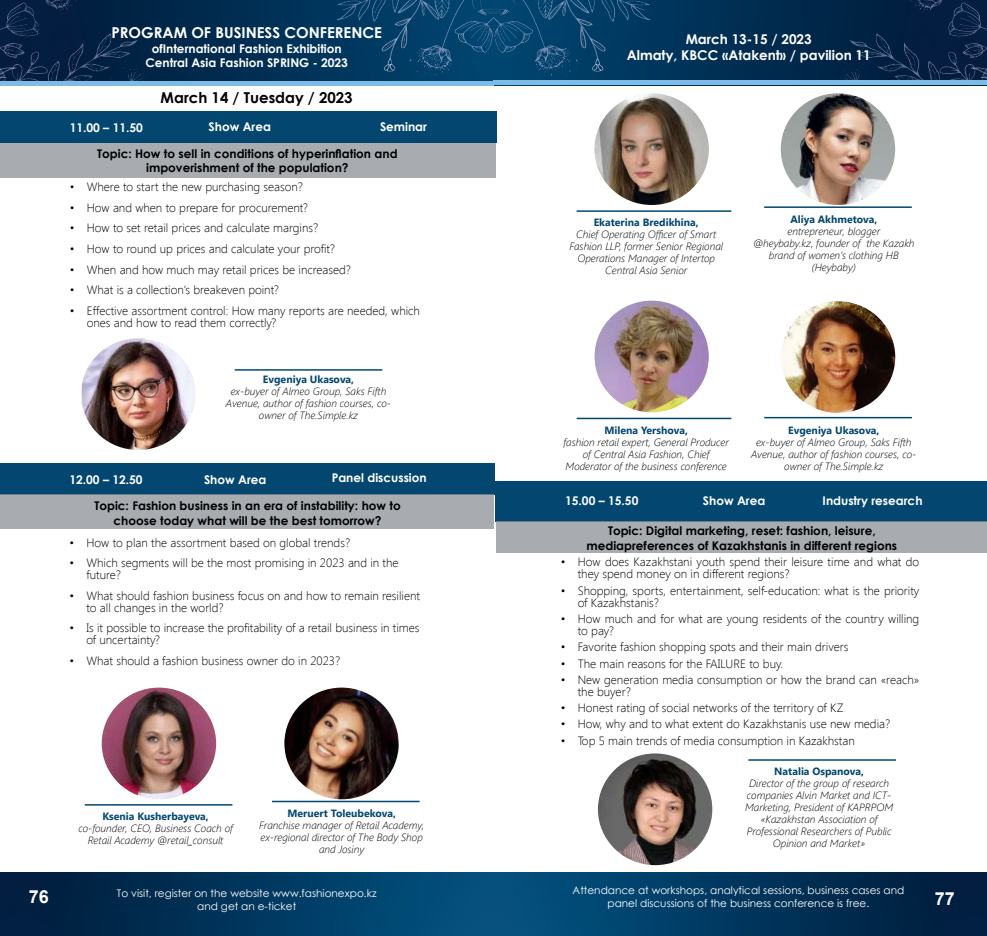
<style>
.page{position:relative;width:987px;height:936px;background:#fff}
.page>*{position:absolute;margin:0;border:0;box-sizing:border-box;transform-origin:0 0}
.t1{font:700 18px "Arial";color:#fff}
.t2{font:700 15px "Century Gothic";color:#fff}
.t3{font:700 15px "Century Gothic";color:#000}
.t4{font:700 13.5px/16.2px "Century Gothic";color:#fff;text-align:center}
.t5{font:300 12px/12px "Segoe UI";color:#000}
.t6{font:700 12px/14.4px "Century Gothic";color:#000;text-align:center}
.t7{font:700 12px/14.4px "Century Gothic";color:#fff;text-align:center}
.t8{font:italic 300 10.5px/12px "Segoe UI";color:#000;text-align:center}
.t9{font:10.5px/12.6px "Century Gothic";color:#fff;text-align:center}
.t10{font:700 10.5px "Segoe UI";color:#034771}
</style>
<div class="page">
<img style="left:494px;top:872px;width:492px;height:63px">
<img style="left:25px;top:0;width:937px;height:81px">
<img style="left:479px;top:9px;width:21px;height:44px">
<img style="left:425px;top:0;width:54px;height:61px">
<svg style="left:409px;top:50px;width:42px;height:26px"></svg>
<img style="left:336px;top:0;width:53px;height:22px">
<img style="left:478px;top:74px;width:30px;height:7px">
<img style="left:425px;top:0;width:14px;height:20px">
<img style="left:381px;top:37px;width:8px;height:14px">
<svg style="left:384px;top:57px;width:11px;height:15px"></svg>
<img style="left:389px;top:0;width:36px;height:60px">
<svg style="left:383px;top:39px;width:12px;height:11px"></svg>
<img style="left:402px;top:26px;width:4px;height:21px">
<img style="left:395px;top:19px;width:15px;height:6px">
<img style="left:398px;top:0;width:24px;height:13px">
<img style="left:423px;top:2px;width:15px;height:17px">
<svg style="left:421px;top:3px;width:3px;height:13px"></svg>
<img style="left:17px;top:52px;width:31px;height:29px">
<img style="left:0;top:10px;width:39px;height:27px">
<img style="left:0;top:30px;width:25px;height:32px">
<svg style="left:122px;top:65px;width:25px;height:21px"></svg>
<img style="left:0;top:0;width:56px;height:10px">
<svg style="left:56px;top:0;width:21px;height:10px"></svg>
<img style="left:0;top:61px;width:17px;height:20px">
<img style="left:58px;top:33px;width:80px;height:48px">
<img style="left:500px;top:0;width:62px;height:62px">
<svg style="left:536px;top:51px;width:42px;height:25px"></svg>
<img style="left:598px;top:0;width:53px;height:22px">
<img style="left:548px;top:0;width:14px;height:20px">
<img style="left:598px;top:37px;width:8px;height:15px">
<svg style="left:592px;top:58px;width:11px;height:14px"></svg>
<img style="left:562px;top:0;width:36px;height:60px">
<svg style="left:591px;top:40px;width:13px;height:10px"></svg>
<img style="left:581px;top:26px;width:4px;height:21px">
<img style="left:577px;top:19px;width:15px;height:6px">
<img style="left:565px;top:0;width:24px;height:13px">
<img style="left:549px;top:2px;width:15px;height:17px">
<svg style="left:563px;top:3px;width:3px;height:13px"></svg>
<img style="left:939px;top:52px;width:31px;height:29px">
<img style="left:948px;top:10px;width:38px;height:27px">
<img style="left:962px;top:30px;width:24px;height:35px">
<svg style="left:840px;top:65px;width:25px;height:21px"></svg>
<img style="left:931px;top:0;width:55px;height:10px">
<svg style="left:910px;top:0;width:21px;height:10px"></svg>
<img style="left:970px;top:61px;width:16px;height:20px">
<img style="left:849px;top:33px;width:79px;height:48px">
<img style="left:0;top:872px;width:494px;height:63px">
<hr style="left:493px;top:81px;width:493px;height:4px;background:#7ebbe7">
<hr style="left:0;top:81px;width:493px;height:4px;background:#7ebbe7">
<img style="left:598px;top:753px;width:114px;height:112px">
<hr style="left:748px;top:759px;width:148px;height:1px;background:#034771">
<div style="left:496px;top:480px;width:490px;height:41px;background:#034771"></div>
<div style="left:496px;top:521px;width:490px;height:32px;background:#a8acb1"></div>
<img style="left:780px;top:93px;width:115px;height:112px">
<hr style="left:764px;top:206px;width:147px;height:2px;background:#034771">
<hr style="left:576px;top:417px;width:155px;height:2px;background:#034771">
<img style="left:594px;top:300px;width:115px;height:112px">
<hr style="left:576px;top:210px;width:155px;height:2px;background:#034771">
<img style="left:594px;top:93px;width:115px;height:112px">
<img style="left:781px;top:301px;width:114px;height:112px">
<hr style="left:764px;top:417px;width:147px;height:1px;background:#034771">
<div style="left:0;top:463px;width:494px;height:31px;background:#034771"></div>
<div style="left:0;top:494px;width:494px;height:35px;background:#a8acb1"></div>
<img style="left:102px;top:687px;width:114px;height:112px">
<hr style="left:85px;top:804px;width:147px;height:1px;background:#034771">
<div style="left:0;top:112px;width:496px;height:31px;background:#034771"></div>
<div style="left:0;top:143px;width:496px;height:34px;background:#a8acb1"></div>
<hr style="left:235px;top:369px;width:147px;height:1px;background:#034771">
<img style="left:82px;top:338px;width:113px;height:112px">
<img style="left:284px;top:687px;width:115px;height:112px">
<hr style="left:272px;top:800px;width:147px;height:2px;background:#034771">
<p class="t2" style="left:111px;top:21px;width:272px">PROGRAM OF BUSINESS CONFERENCE</p>
<p class="t7" style="left:145px;top:41px;width:204px">ofInternational Fashion Exhibition<br>Central Asia Fashion SPRING - 2023</p>
<p class="t3" style="left:161px;top:86px;width:194px">March 14 / Tuesday / 2023</p>
<p class="t7" style="left:70px;top:120px;width:75px">11.00 – 11.50</p>
<p class="t7" style="left:380px;top:119px;width:49px">Seminar</p>
<p class="t6" style="left:97px;top:146px;width:302px">Topic: How to sell in conditions of hyperinflation and impoverishment of the population?</p>
<p class="t5" style="left:70px;top:181px;width:235px">• Where to start the new purchasing season?</p>
<p class="t5" style="left:70px;top:201px;width:240px">• How and when to prepare for procurement?</p>
<p class="t5" style="left:70px;top:222px;width:250px">• How to set retail prices and calculate margins?</p>
<p class="t5" style="left:70px;top:242px;width:266px">• How to round up prices and calculate your profit?</p>
<p class="t5" style="left:70px;top:263px;width:283px">• When and how much may retail prices be increased?</p>
<p class="t5" style="left:70px;top:283px;width:211px">• What is a collection’s breakeven point?</p>
<p class="t5" style="left:87px;top:304px;width:335px;text-indent:-17px">• Effective assortment control: How many reports are needed, which ones and how to read them correctly?</p>
<p class="t7" style="left:209px;top:119px;width:64px">Show Area</p>
<p class="t10" style="left:263px;top:372px;width:93px">Evgeniya Ukasova,</p>
<p class="t8" style="left:226px;top:385px;width:167px">ex-buyer of Almeo Group, Saks Fifth<br>Avenue, author of fashion courses, co&shy;owner of The.Simple.kz</p>
<p class="t7" style="left:69px;top:471px;width:75px">12.00 – 12.50</p>
<p class="t7" style="left:331px;top:470px;width:97px">Panel discussion</p>
<p class="t6" style="left:94px;top:498px;width:308px">Topic: Fashion business in an era of instability: how to choose today what will be the best tomorrow?</p>
<p class="t5" style="left:69px;top:536px;width:282px">• How to plan the assortment based on global trends?</p>
<p class="t5" style="left:86px;top:556px;width:314px;text-indent:-17px">• Which segments will be the most promising in 2023 and in the future?</p>
<p class="t5" style="left:86px;top:589px;width:335px;text-indent:-17px">• What should fashion business focus on and how to remain resilient to all changes in the world?</p>
<p class="t5" style="left:86px;top:621px;width:334px;text-indent:-17px">• Is it possible to increase the profitability of a retail business in times of uncertainty?</p>
<p class="t5" style="left:69px;top:654px;width:272px">• What should a fashion business owner do in 2023?</p>
<p class="t7" style="left:204px;top:471px;width:64px">Show Area</p>
<p class="t4" style="left:626px;top:31px;width:245px">March 13-15 / 2023<br>Almaty, KBCC «Atakent» / pavilion 11</p>
<p class="t10" style="left:593px;top:215px;width:106px">Ekaterina Bredikhina,</p>
<p class="t8" style="left:569px;top:228px;width:155px">Chief Operating Officer of Smart<br>Fashion LLP, former Senior Regional<br>Operations Manager of Intertop<br>Central Asia Senior</p>
<p class="t10" style="left:790px;top:211px;width:88px">Aliya Akhmetova,</p>
<p class="t8" style="left:753px;top:224px;width:163px">entrepreneur, blogger<br>@heybaby.kz, founder of the Kazakh brand of women’s clothing HB (Heybaby)</p>
<p class="t10" style="left:604px;top:422px;width:85px">Milena Yershova,</p>
<p class="t8" style="left:563px;top:435px;width:167px">fashion retail expert, General Producer of Central Asia Fashion, Chief<br>Moderator of the business conference</p>
<p class="t10" style="left:788px;top:422px;width:93px">Evgeniya Ukasova,</p>
<p class="t8" style="left:751px;top:435px;width:167px">ex-buyer of Almeo Group, Saks Fifth<br>Avenue, author of fashion courses, co&shy;owner of The.Simple.kz</p>
<p class="t7" style="left:565px;top:493px;width:75px">15.00 – 15.50</p>
<p class="t6" style="left:586px;top:523px;width:312px">Topic: Digital marketing, reset: fashion, leisure, mediapreferences of Kazakhstanis in different regions</p>
<p class="t7" style="left:822px;top:493px;width:101px">Industry research</p>
<p class="t7" style="left:703px;top:493px;width:64px">Show Area</p>
<p class="t5" style="left:577px;top:555px;width:343px;text-indent:-17px">• How does Kazakhstani youth spend their leisure time and what do they spend money on in different regions?</p>
<p class="t5" style="left:577px;top:584px;width:343px;text-indent:-17px">• Shopping, sports, entertainment, self-education: what is the priority of Kazakhstanis?</p>
<p class="t5" style="left:577px;top:612px;width:343px;text-indent:-17px">• How much and for what are young residents of the country willing to pay?</p>
<p class="t5" style="left:560px;top:640px;width:289px">• Favorite fashion shopping spots and their main drivers</p>
<p class="t5" style="left:560px;top:656px;width:224px">• The main reasons for the FAILURE to buy.</p>
<p class="t5" style="left:577px;top:673px;width:343px;text-indent:-17px">• New generation media consumption or how the brand can «reach» the buyer?</p>
<p class="t5" style="left:560px;top:701px;width:284px">• Honest rating of social networks of the territory of KZ</p>
<p class="t5" style="left:560px;top:717px;width:331px">• How, why and to what extent do Kazakhstanis use new media?</p>
<p class="t5" style="left:560px;top:733px;width:296px">• Top 5 main trends of media consumption in Kazakhstan</p>
<p class="t10" style="left:774px;top:764px;width:91px">Natalia Ospanova,</p>
<p class="t8" style="left:745px;top:777px;width:149px">Director of the group of research companies Alvin Market and ICT-<br>Marketing, President of KAPRPOM «Kazakhstan Association of<br>Professional Researchers of Public<br>Opinion and Market»</p>
<p class="t10" style="left:287px;top:805px;width:110px">Meruert Toleubekova,</p>
<p class="t8" style="left:259px;top:818px;width:167px">Franchise manager of Retail Academy, ex-regional director of The Body Shop and Josiny</p>
<p class="t9" style="left:117px;top:887px;width:261px">To visit, register on the website www.fashionexpo.kz and get an e-ticket</p>
<p class="t10" style="left:102px;top:808px;width:108px">Ksenia Kusherbayeva,</p>
<p class="t8" style="left:78px;top:821px;width:156px">co-founder, CEO, Business Coach of<br>Retail Academy @retail_consult</p>
<p class="t9" style="left:572px;top:884px;width:333px">Attendance at workshops, analytical sessions, business cases and panel discussions of the business conference is free.</p>
<h1 class="t1" style="left:29px;top:884px;width:22px">76</h1>
<h1 class="t1" style="left:934px;top:886px;width:22px">77</h1>
</div>
